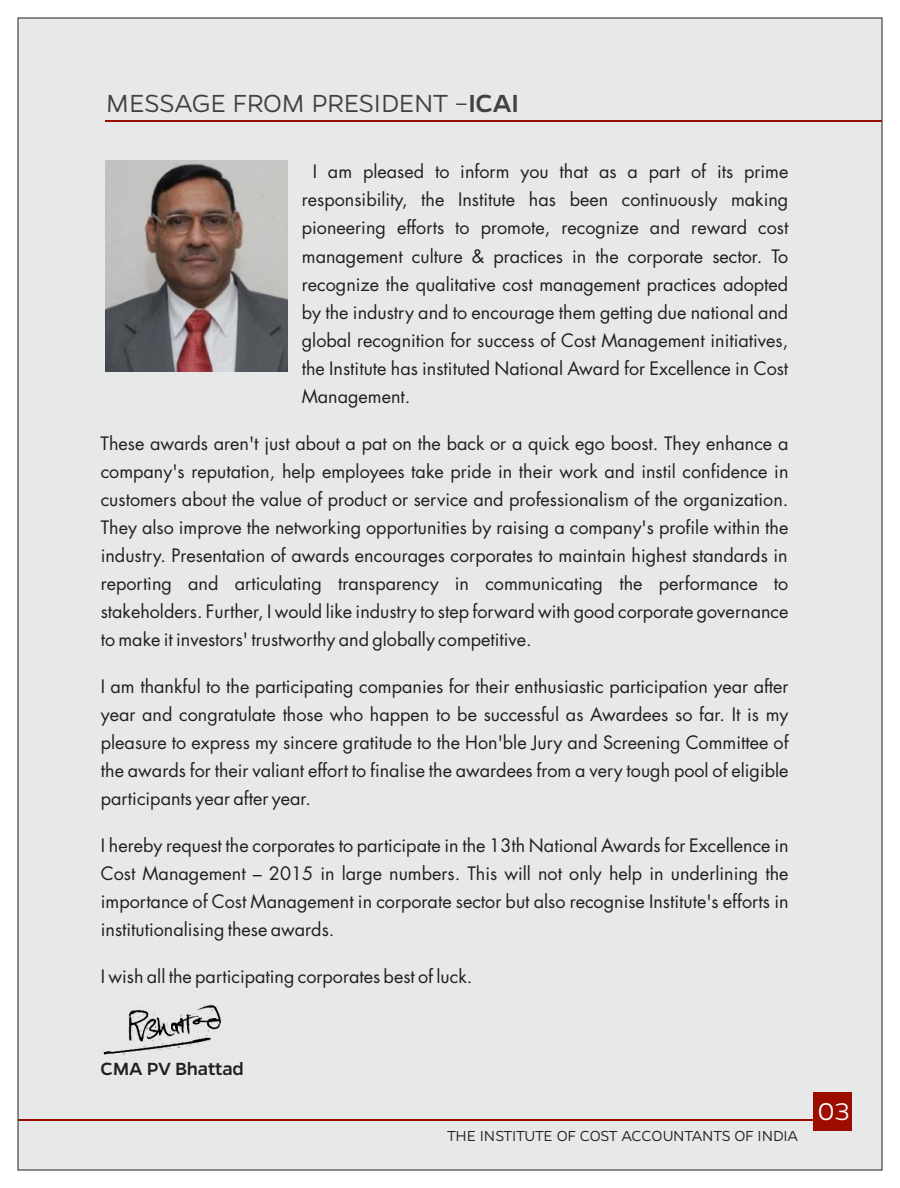
<style>
.page{position:relative;width:900px;height:1188px;background:#fff}
.page>*{position:absolute;margin:0;border:0;box-sizing:border-box;transform-origin:0 0}
.t1{font:300 28px "Gentona";letter-spacing:-.015em;color:#414142}
.t2{font:300 27.4px "Gentona";color:#fff}
.t3{font:500 20px "Gentona";letter-spacing:-.015em;color:#231f20}
.t4{font:18px/28px "Futura LT";color:#231f20;text-align:justify}
.t5{font:300 16.4px "Gentona";letter-spacing:-.015em;color:#231f20}
.s1{font-weight:500}
</style>
<div class="page">
<div style="left:18px;top:18px;width:864px;height:1152px;background:#e7e8e8"></div>
<hr style="left:106px;top:120px;width:776px;height:2px;background:#9c0d00">
<hr style="left:18px;top:1119px;width:828px;height:2px;background:#9c0d00">
<div style="left:814px;top:1092px;width:38px;height:39px;background:#9c0d00"></div>
<img style="left:106px;top:160px;width:182px;height:212px">
<img style="left:102px;top:1004px;width:119px;height:55px">
<h1 class="t1" style="left:106px;top:91px;width:415px">MESSAGE FROM PRESIDENT –<span class="s1">ICAI</span></h1>
<p class="t4" style="left:302px;top:159px;width:488px;text-indent:11px">I am pleased to inform you that as a part of its prime responsibility, the Institute has been continuously making pioneering efforts to promote, recognize and reward cost management culture &amp; practices in the corporate sector. To recognize the qualitative cost management practices adopted by the industry and to encourage them getting due national and global recognition for success of Cost Management initiatives, the Institute has instituted National Award for Excellence in Cost Management.</p>
<p class="t4" style="left:101px;top:431px;width:689px">These awards aren't just about a pat on the back or a quick ego boost. They enhance a company's reputation, help employees take pride in their work and instil confidence in customers about the value of product or service and professionalism of the organization.<br>They also improve the networking opportunities by raising a company's profile within the industry. Presentation of awards encourages corporates to maintain highest standards in reporting and articulating transparency in communicating the performance to stakeholders. Further, I would like industry to step forward with good corporate governance to make it investors' trustworthy and globally competitive.</p>
<p class="t4" style="left:101px;top:674px;width:689px">I am thankful to the participating companies for their enthusiastic participation year after year and congratulate those who happen to be successful as Awardees so far. It is my pleasure to express my sincere gratitude to the Hon'ble Jury and Screening Committee of the awards for their valiant effort to finalise the awardees from a very tough pool of eligible participants year after year.</p>
<p class="t4" style="left:101px;top:833px;width:689px">I hereby request the corporates to participate in the 13th National Awards for Excellence in Cost Management – 2015 in large numbers. This will not only help in underlining the importance of Cost Management in corporate sector but also recognise Institute's efforts in institutionalising these awards.</p>
<p class="t4" style="left:101px;top:964px;width:373px">I wish all the participating corporates best of luck.</p>
<p class="t3" style="left:101px;top:1060px;width:145px">CMA PV Bhattad</p>
<p class="t5" style="left:447px;top:1129px;width:353px">THE INSTITUTE OF COST ACCOUNTANTS OF INDIA</p>
<h2 class="t2" style="left:818px;top:1100px;width:33px">03</h2>
</div>
